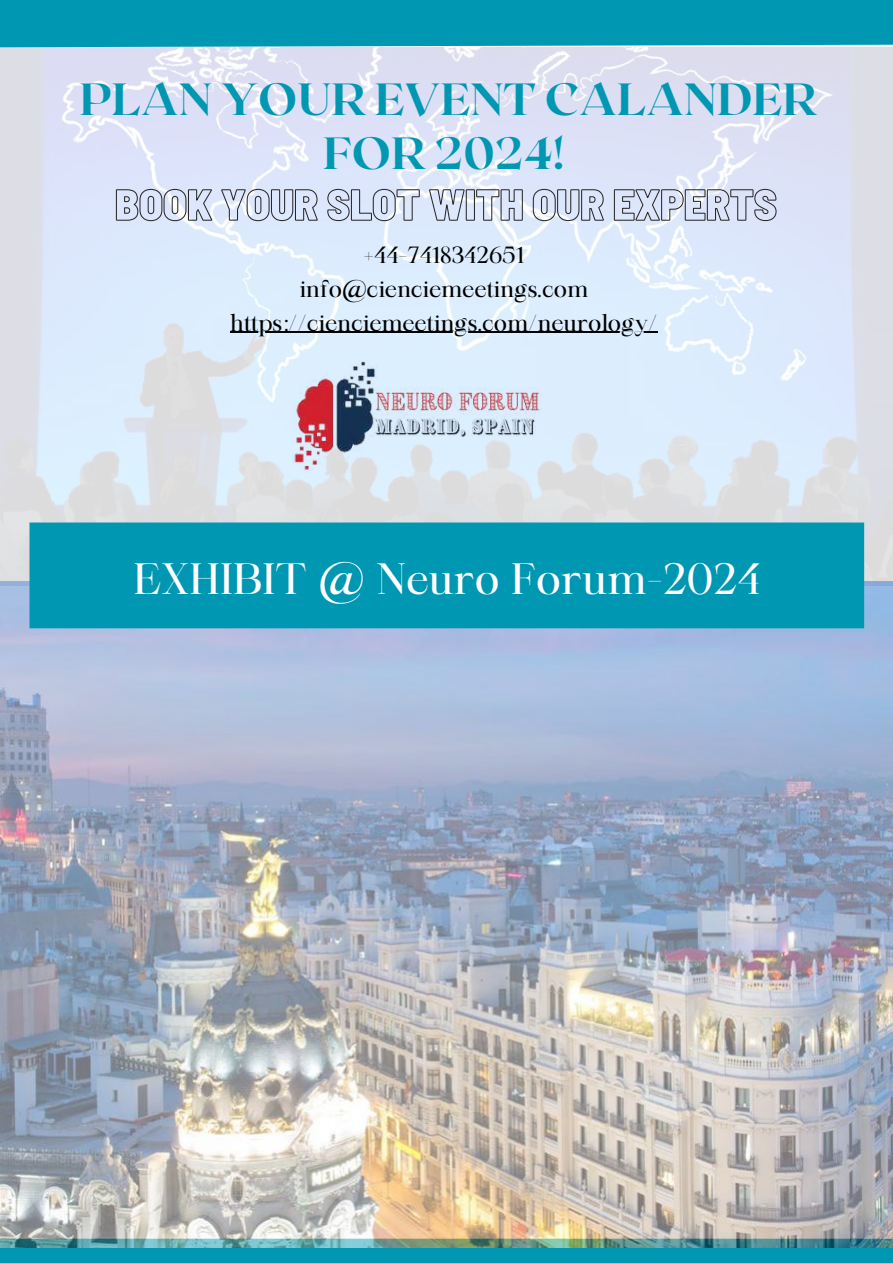
<style>
.page{position:relative;width:893px;height:1264px;background:#fff}
.page>*{position:absolute;margin:0;border:0;box-sizing:border-box;transform-origin:0 0}
.t1{font:800 45px/54px "Roxborough CF";color:#0097b2;text-align:center}
.t2{font:42px "Maharlika";color:#fff}
.t3{font:22.5px/33.8px "Maharlika";color:#000;text-align:center}
</style>
<div class="page">
<div style="left:0;top:1238px;width:892px;height:25px;background:#0097b2"></div>
<div style="left:0;top:0;width:892px;height:47px;background:#0097b2"></div>
<img style="left:0;top:47px;width:892px;height:535px">
<img style="left:0;top:582px;width:892px;height:665px">
<div style="left:29px;top:522px;width:835px;height:106px;background:#0097b2"></div>
<img style="left:293px;top:358px;width:248px;height:116px">
<svg style="left:115px;top:188px;width:662px;height:34px;background:#c2cada"></svg>
<hr style="left:230px;top:332px;width:427px;height:1px;background:#000">
<h1 class="t1" style="left:79px;top:70px;width:738px">PLAN YOUR EVENT CALANDER<br>FOR 2024!</h1>
<p class="t3" style="left:230px;top:240px;width:429px">+44-7418342651 info@cienciemeetings.com https://cienciemeetings.com/neurology/</p>
<h2 class="t2" style="left:133px;top:562px;width:628px">EXHIBIT @ Neuro Forum-2024</h2>
</div>
